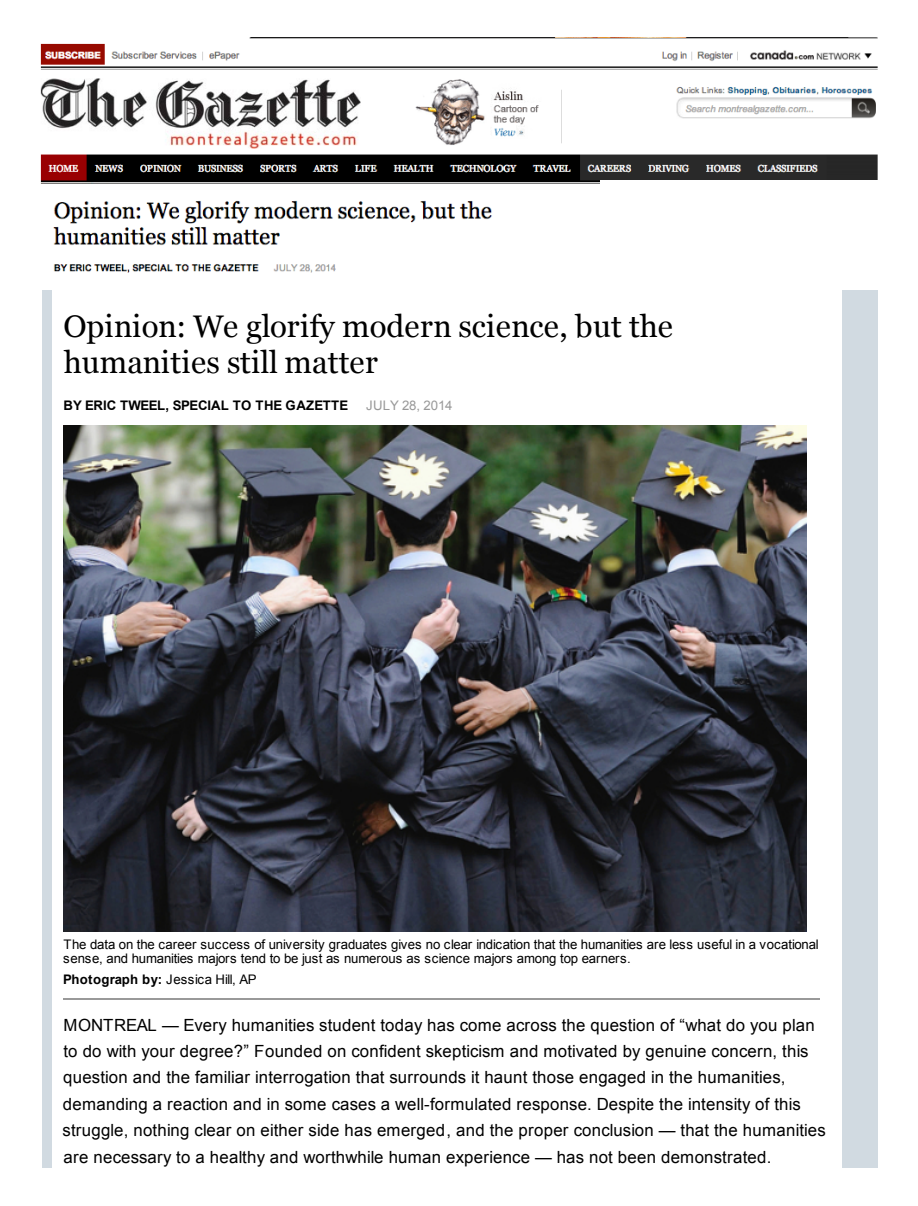
<style>
.page{position:relative;width:918px;height:1206px;background:#fff}
.page>*{position:absolute;margin:0;border:0;box-sizing:border-box;transform-origin:0 0}
.t1{font:31.2px/36px "Georgia";color:#000}
.t2{font:16.8px/26.4px "Arial";letter-spacing:.015em;color:#000}
.t3{font:13.2px/14.4px "Arial";letter-spacing:-.01em;color:#000}
.t4{font:700 13.2px "Arial";letter-spacing:.005em;color:#000}
.t5{font:13.2px "Arial";letter-spacing:-.01em;color:#999}
.s1{font-weight:700}
</style>
<div class="page">
<img style="left:40px;top:38px;width:838px;height:235px">
<div style="left:600px;top:180px;width:296px;height:178px;background:#fff"></div>
<div style="left:42px;top:290px;width:836px;height:877px;background:#d1dae1"></div>
<div style="left:52px;top:290px;width:790px;height:877px;background:#fff"></div>
<hr style="left:64px;top:998px;width:756px;height:1px;background:#999">
<img style="left:64px;top:426px;width:743px;height:505px">
<p class="t1" style="left:64px;top:307px;width:611px">Opinion: We glorify modern science, but the humanities still matter</p>
<p class="t4" style="left:64px;top:397px;width:286px">BY ERIC TWEEL, SPECIAL TO THE GAZETTE</p>
<p class="t5" style="left:366px;top:397px;width:88px">JULY 28, 2014</p>
<p class="t3" style="left:63px;top:937px;width:757px">The data on the career success of university graduates gives no clear indication that the humanities are less useful in a vocational sense, and humanities majors tend to be just as numerous as science majors among top earners.</p>
<p class="t3" style="left:63px;top:972px;width:195px"><span class="s1">Photograph by:</span> Jessica Hill, AP</p>
<p class="t2" style="left:63px;top:1012px;width:765px">MONTREAL — Every humanities student today has come across the question of “what do you plan to do with your degree?” Founded on confident skepticism and motivated by genuine concern, this question and the familiar interrogation that surrounds it haunt those engaged in the humanities, demanding a reaction and in some cases a well-formulated response. Despite the intensity of this struggle, nothing clear on either side has emerged, and the proper conclusion — that the humanities are necessary to a healthy and worthwhile human experience — has not been demonstrated.</p>
</div>
